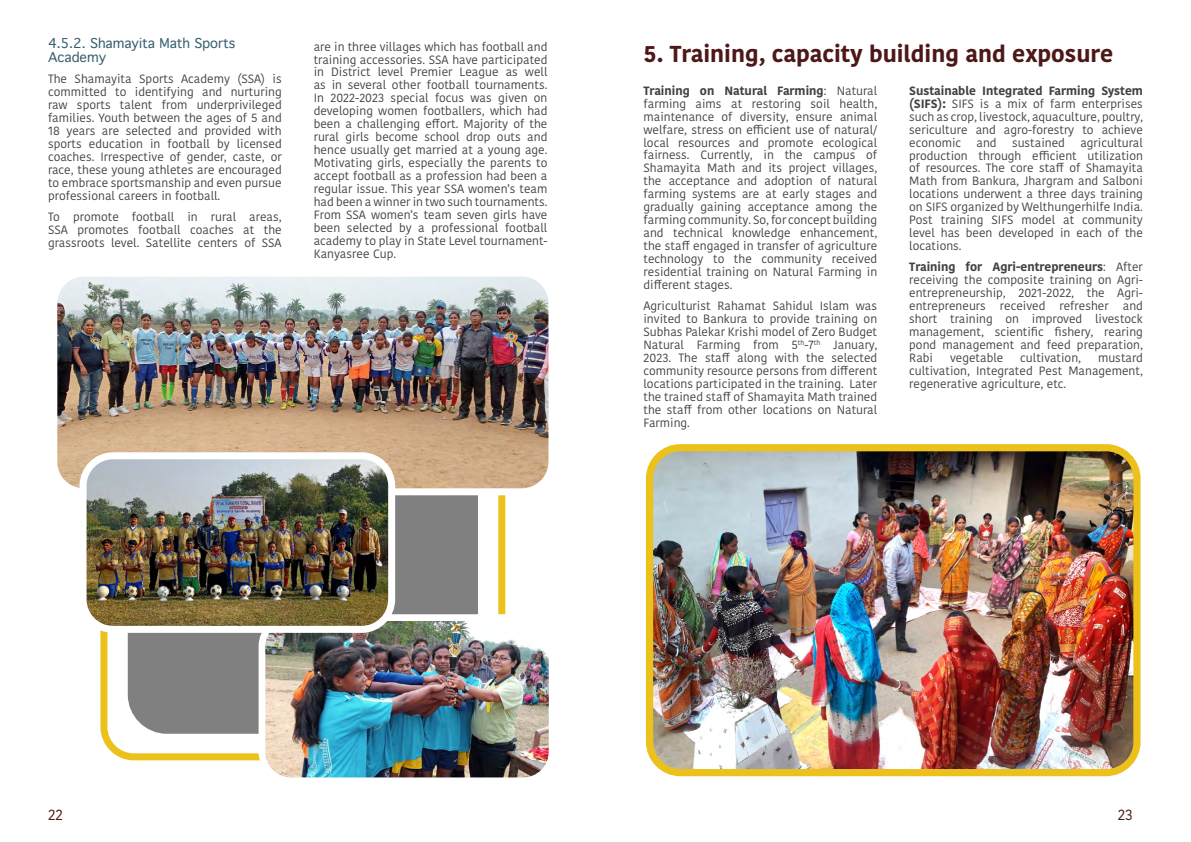
<style>
.page{position:relative;width:1191px;height:842px;background:#fff}
.page>*{position:absolute;margin:0;border:0;box-sizing:border-box;transform-origin:0 0}
.t1{font:700 23px "Kohinoor Devanagari";color:#4e1818}
.t2{font:15px "Kohinoor Devanagari";color:#4e1818}
.t3{font:13px/14px "Geneva";color:#345c6d}
.t4{font:12px/12.9px "Kohinoor Devanagari";color:#424242;text-align:justify}
.s1{font-weight:700}
</style>
<div class="page">
<div style="left:137px;top:393px;width:332px;height:331px;background:#808080;border-radius:30px"></div>
<div style="left:128px;top:383px;width:350px;height:351px;border:18px solid #808080;border-radius:30px"></div>
<img style="left:266px;top:622px;width:281px;height:154px">
<div style="left:258px;top:614px;width:297px;height:170px;border:7px solid #fff;border-radius:29px"></div>
<img style="left:58px;top:278px;width:489px;height:209px">
<div style="left:50px;top:270px;width:505px;height:225px;border:7px solid #fff;border-radius:30px"></div>
<img style="left:83px;top:456px;width:309px;height:173px">
<div style="left:80px;top:452px;width:315px;height:181px;border:7px solid #fff;border-radius:30px"></div>
<img style="left:654px;top:452px;width:478px;height:316px">
<div style="left:646px;top:444px;width:494px;height:332px;border:7px solid #ecc11c;border-radius:31px"></div>
<p class="t3" style="left:48px;top:37px;width:189px">4.5.2. Shamayita Math Sports<br>Academy</p>
<p class="t4" style="left:48px;top:73px;width:235px">The Shamayita Sports Academy (SSA) is committed to identifying and nurturing raw sports talent from underprivileged families. Youth between the ages of 5 and 18 years are selected and provided with sports education in football by licensed coaches. Irrespective of gender, caste, or race, these young athletes are encouraged to embrace sportsmanship and even pursue professional careers in football.</p>
<p class="t4" style="left:48px;top:210px;width:235px">To promote football in rural areas, SSA promotes football coaches at the grassroots level. Satellite centers of SSA</p>
<p class="t4" style="left:314px;top:40px;width:235px">are in three villages which has football and training accessories. SSA have participated in District level Premier League as well as in several other football tournaments.<br>In 2022-2023 special focus was given on developing women footballers, which had been a challenging effort. Majority of the rural girls become school drop outs and hence usually get married at a young age.<br>Motivating girls, especially the parents to accept football as a profession had been a regular issue. This year SSA women’s team had been a winner in two such tournaments.<br>From SSA women’s team seven girls have been selected by a professional football academy to play in State Level tournament-Kanyasree Cup.</p>
<h1 class="t1" style="left:643px;top:34px;width:471px">5. Training, capacity building and exposure</h1>
<p class="t4" style="left:643px;top:84px;width:235px"><span class="s1">Training on Natural Farming</span>: Natural farming aims at restoring soil health, maintenance of diversity, ensure animal welfare, stress on efficient use of natural/ local resources and promote ecological fairness. Currently, in the campus of Shamayita Math and its project villages, the acceptance and adoption of natural farming systems are at early stages and gradually gaining acceptance among the farming community. So, for concept building and technical knowledge enhancement, the staff engaged in transfer of agriculture technology to the community received residential training on Natural Farming in different stages.</p>
<p class="t4" style="left:643px;top:299px;width:235px">Agriculturist Rahamat Sahidul Islam was invited to Bankura to provide training on Subhas Palekar Krishi model of Zero Budget Natural Farming from 5<sup>th</sup>-7<sup>th</sup> January, 2023. The staff along with the selected community resource persons from different locations participated in the training. Later the trained staff of Shamayita Math trained the staff from other locations on Natural Farming.</p>
<p class="t4" style="left:909px;top:84px;width:235px"><span class="s1">Sustainable Integrated Farming System (SIFS):</span> SIFS is a mix of farm enterprises such as crop, livestock, aquaculture, poultry, sericulture and agro-forestry to achieve economic</p>
<p class="t4" style="left:909px;top:136px;width:235px;text-indent:171px">agricultural production through efficient utilization of resources. The core staff of Shamayita Math from Bankura, Jhargram and Salboni locations underwent a three days training on SIFS organized by Welthungerhilfe India.<br>Post training SIFS model at community level has been developed in each of the locations.</p>
<p class="t4" style="left:909px;top:260px;width:235px"><span class="s1">Training for Agri-entrepreneurs</span>: After receiving the composite training on Agri&shy;entrepreneurship, 2021-2022, the Agri&shy;entrepreneurs received refresher and short training on improved livestock management, scientific fishery, rearing pond management and feed preparation, Rabi</p>
<p class="t4" style="left:976px;top:136px;width:22px">and</p>
<p class="t4" style="left:1012px;top:136px;width:54px">sustained</p>
<p class="t4" style="left:950px;top:351px;width:55px">vegetable</p>
<p class="t4" style="left:1020px;top:351px;width:62px">cultivation,</p>
<p class="t4" style="left:909px;top:351px;width:235px;text-indent:189px">mustard cultivation, Integrated Pest Management, regenerative agriculture, etc.</p>
<p class="t2" style="left:48px;top:806px;width:16px">22</p>
<p class="t2" style="left:1117px;top:806px;width:17px">23</p>
</div>
